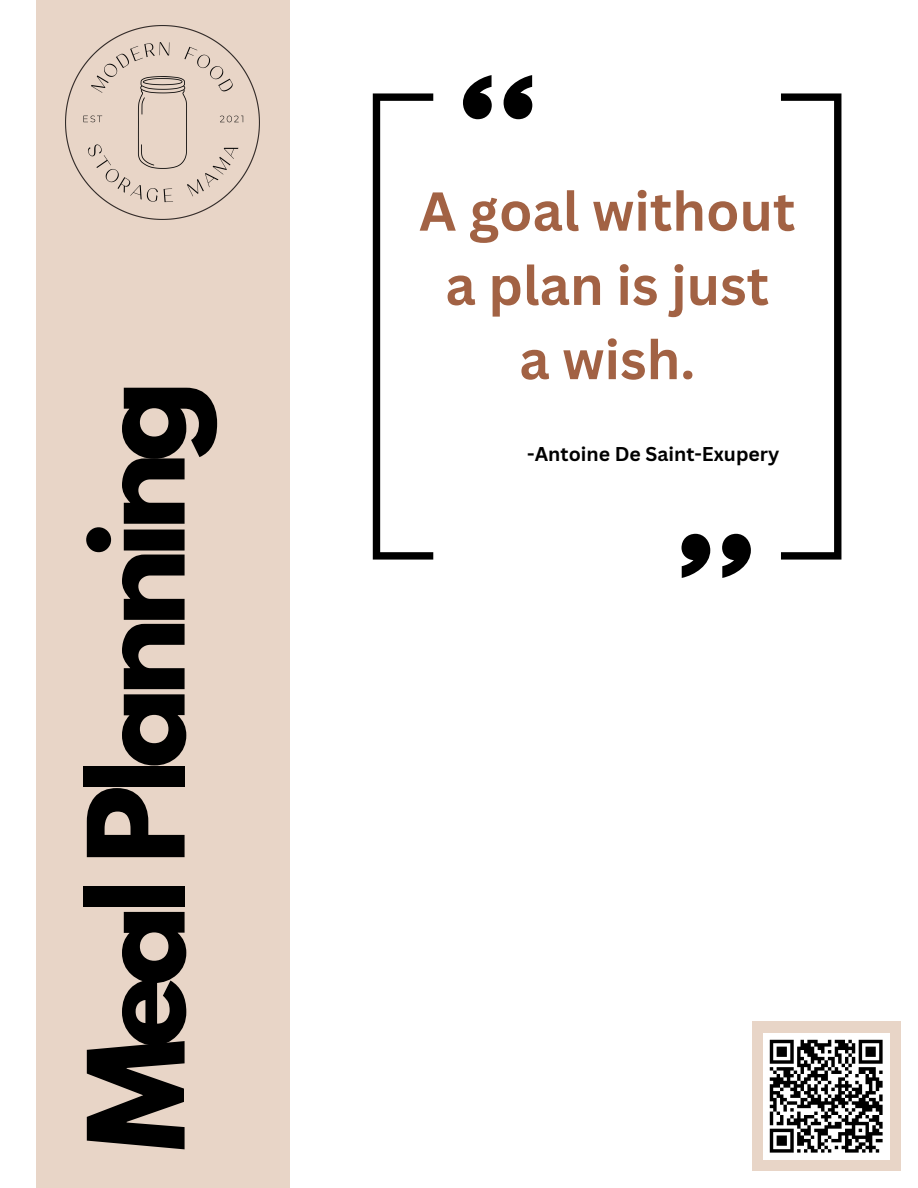
<style>
.page{position:relative;width:918px;height:1188px;background:#fff}
.page>*{position:absolute;margin:0;border:0;box-sizing:border-box;transform-origin:0 0}
.t1{font:700 118.5px "League Spartan";letter-spacing:-.075em;color:#000}
.t2{font:700 53.55px "Canva Sans";color:#a26244}
.t3{font:700 19.5px "Canva Sans";color:#000}
</style>
<div class="page">
<div style="left:36px;top:0;width:253px;height:1188px;background:#e8d5c7"></div>
<img style="left:65px;top:0;width:225px;height:262px">
<div style="left:752px;top:1021px;width:148px;height:150px;background:#e8d5c7"></div>
<svg style="left:504px;top:75px;width:28px;height:44px"></svg>
<svg style="left:463px;top:75px;width:29px;height:44px"></svg>
<svg style="left:682px;top:534px;width:28px;height:44px"></svg>
<svg style="left:722px;top:534px;width:29px;height:44px"></svg>
<svg style="left:373px;top:93px;width:60px;height:467px"></svg>
<svg style="left:781px;top:93px;width:60px;height:467px"></svg>
<div style="left:763px;top:1033px;width:126px;height:126px;background:#fff"></div>
<svg style="left:769px;top:1039px;width:114px;height:114px"></svg>
<p class="t1" style="left:78px;top:1151px;width:772px;rotate:-90deg">Meal Planning</p>
<p class="t2" style="left:419px;top:173px;width:378px">A goal without</p>
<p class="t2" style="left:445px;top:248px;width:325px">a plan is just</p>
<p class="t2" style="left:519px;top:322px;width:177px">a wish.</p>
<p class="t3" style="left:527px;top:440px;width:254px">-Antoine De Saint-Exupery</p>
</div>
